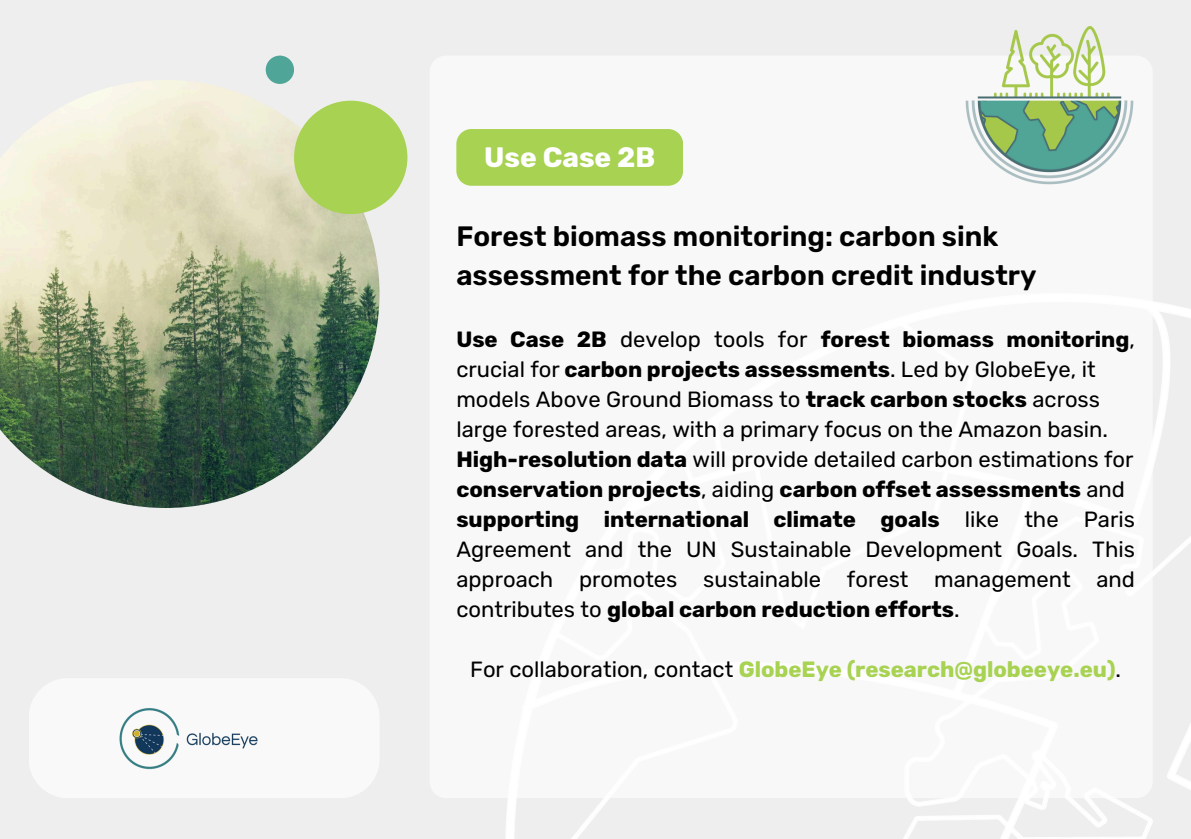
<style>
.page{position:relative;width:1191px;height:839px;background:#fff}
.page>*{position:absolute;margin:0;border:0;box-sizing:border-box;transform-origin:0 0}
.t1{font:600 28px/39px "Rubik";color:#000}
.t2{font:700 28px "Rubik";color:#fff}
.t3{font:22px/30px "Rubik";color:#000;text-align:justify}
.t4{font:700 22px/30px "Rubik";color:#000}
.t5{font:700 22px "Rubik";color:#a8d251}
.s1{font-weight:400}
.s2{font-weight:700}
.s3{font-weight:400;color:#000}
</style>
<div class="page">
<div style="left:0;top:0;width:1191px;height:838px;background:#eee"></div>
<img style="left:0;top:80px;width:380px;height:428px">
<div style="left:294px;top:101px;width:113px;height:113px;background:#a8d251;border-radius:50%"></div>
<div style="left:266px;top:56px;width:28px;height:28px;background:#4fa597;border-radius:50%"></div>
<img style="left:506px;top:301px;width:685px;height:537px">
<div style="left:430px;top:56px;width:723px;height:742px;background:#f8f8f8;border-radius:17px"></div>
<div style="left:456px;top:129px;width:227px;height:57px;background:#a8d251"></div>
<img style="left:965px;top:26px;width:169px;height:159px">
<div style="left:29px;top:678px;width:351px;height:120px;background:#fff;border-radius:39px"></div>
<img style="left:119px;top:708px;width:139px;height:62px">
<p class="t2" style="left:484px;top:140px;width:173px">Use Case 2B</p>
<p class="t1" style="left:456px;top:216px;width:582px">Forest biomass monitoring: carbon sink assessment for the carbon credit industry</p>
<p class="t4" style="left:456px;top:324px;width:680px">Use Case 2B <span class="s1">develop tools for</span> forest biomass monitoring<span class="s1">, crucial for</span> carbon projects assessments<span class="s1">. Led by GlobeEye, it</span></p>
<h1 class="t3" style="left:456px;top:384px;width:645px">models Above Ground Biomass to <span class="s2">track carbon stocks</span> across</h1>
<h1 class="t3" style="left:456px;top:414px;width:653px">large forested areas, with a primary focus on the Amazon basin.</h1>
<p class="t3" style="left:456px;top:444px;width:679px"><span class="s2">High-resolution data</span> will provide detailed carbon estimations for</p>
<p class="t4" style="left:456px;top:474px;width:670px">conservation projects<span class="s1">, aiding</span> carbon offset assessments <span class="s1">and</span></p>
<p class="t3" style="left:456px;top:504px;width:680px"><span class="s2">supporting international climate goals</span> like the Paris Agreement and the UN Sustainable Development Goals. This approach promotes sustainable forest management and contributes to <span class="s2">global carbon reduction efforts</span>.</p>
<p class="t5" style="left:470px;top:656px;width:652px"><span class="s3">For collaboration, contact</span> GlobeEye (research@globeeye.eu)<span class="s3">.</span></p>
</div>
